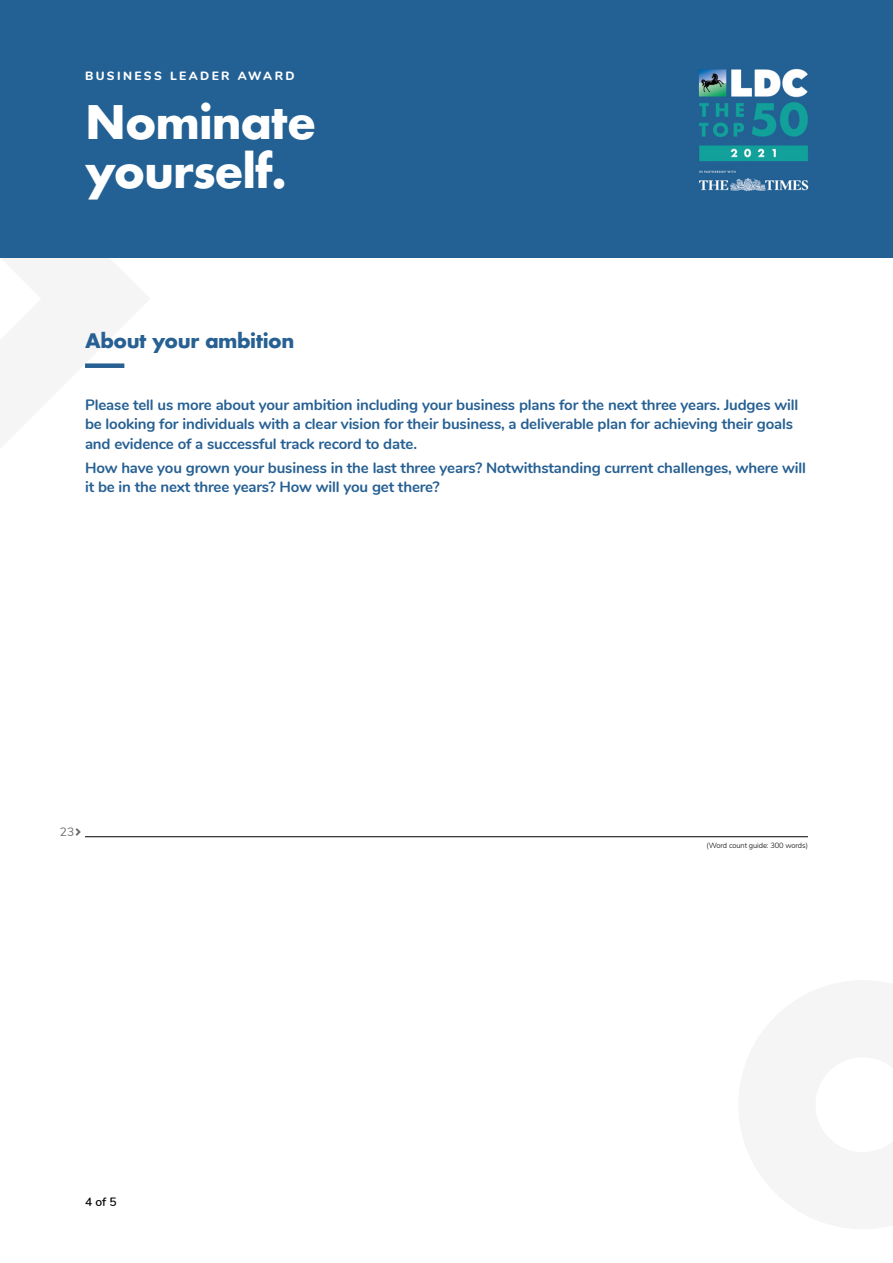
<style>
.page{position:relative;width:893px;height:1263px;background:#fff}
.page>*{position:absolute;margin:0;border:0;box-sizing:border-box;transform-origin:0 0}
.t1{font:700 45px/49.5px "Futura";letter-spacing:-.025em;color:#fff}
.t2{font:700 19.5px "Futura";letter-spacing:-.025em;color:#276092}
.t3{font:700 15px/19.5px "Nunito";letter-spacing:-.01em;color:#266093}
.t4{font:800 12px "Nunito";letter-spacing:.2em;color:#fff}
.t5{font:600 12px "Nunito";color:#000}
.t6{font:12px "Nunito";color:#706f6f}
.t7{font:300 7.5px "Nunito";letter-spacing:-.01em;color:#000}
</style>
<div class="page">
<div style="left:0;top:0;width:893px;height:258px;background:#236194"></div>
<div style="left:85px;top:363px;width:39px;height:5px;background:#276092"></div>
<svg style="left:76px;top:828px;width:5px;height:8px"></svg>
<hr style="left:85px;top:836px;width:723px;height:1px;background:#000">
<img style="left:698px;top:68px;width:111px;height:124px">
<p class="t4" style="left:85px;top:67px;width:211px">BUSINESS LEADER AWARD</p>
<h1 class="t1" style="left:85px;top:97px;width:233px">Nominate yourself.</h1>
<h2 class="t2" style="left:85px;top:326px;width:211px">About your ambition</h2>
<p class="t3" style="left:85px;top:394px;width:715px">Please tell us more about your ambition including your business plans for the next three years. Judges will be looking for individuals with a clear vision for their business, a deliverable plan for achieving their goals and evidence of a successful track record to date.</p>
<p class="t3" style="left:85px;top:457px;width:722px">How have you grown your business in the last three years? Notwithstanding current challenges, where will it be in the next three years? How will you get there?</p>
<p class="t6" style="left:60px;top:823px;width:16px">23</p>
<p class="t7" style="left:706px;top:839px;width:103px">(Word count guide: 300 words)</p>
<p class="t5" style="left:85px;top:1193px;width:33px">4 of 5</p>
</div>
